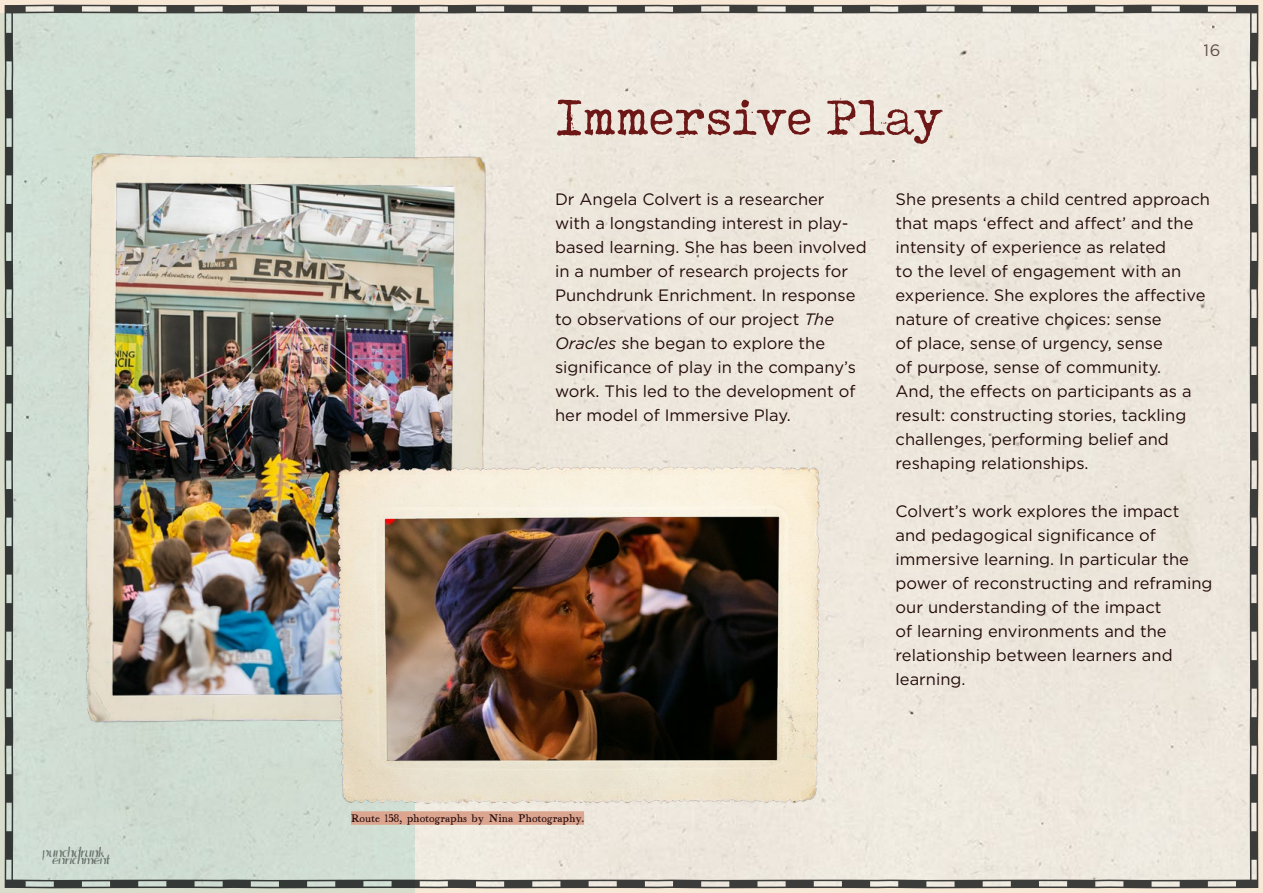
<style>
.page{position:relative;width:1263px;height:893px;background:#fff}
.page>*{position:absolute;margin:0;border:0;box-sizing:border-box;transform-origin:0 0}
.t1{font:56.1px "Tox Typewriter";color:#6d1817}
.t2{font:16.5px/24px "Gotham";color:#240c0d}
.t3{font:12px "Alchemist Serif Font";color:#240c0d}
.s1{font-style:italic}
</style>
<div class="page">
<div style="left:4px;top:4px;width:1255px;height:885px;background:#ede7dd"></div>
<svg style="left:0;top:13px;width:414px;height:880px;background:#c6d3c8"></svg>
<img style="left:62px;top:110px;width:456px;height:677px">
<img style="left:277px;top:422px;width:618px;height:413px">
<div style="left:351px;top:811px;width:233px;height:11px;background:#dca58f"></div>
<div style="left:351px;top:814px;width:233px;height:11px;background:#dca58f"></div>
<h1 class="t1" style="left:555px;top:88px;width:389px">Immersive Play</h1>
<p class="t2" style="left:1204px;top:38px;width:18px">16</p>
<p class="t2" style="left:555px;top:187px;width:313px">Dr Angela Colvert is a researcher<br>with a longstanding interest in play&shy;based learning. She has been involved in a number of research projects for Punchdrunk Enrichment. In response to observations of our project <span class="s1">The Oracles</span> she began to explore the significance of play in the company’s work. This led to the development of her model of Immersive Play.</p>
<p class="t2" style="left:895px;top:187px;width:316px">She presents a child centred approach that maps ‘effect and affect’ and the intensity of experience as related<br>to the level of engagement with an experience. She explores the affective nature of creative choices: sense<br>of place, sense of urgency, sense<br>of purpose, sense of community.<br>And, the effects on participants as a result: constructing stories, tackling challenges, performing belief and reshaping relationships.</p>
<p class="t2" style="left:895px;top:499px;width:318px">Colvert’s work explores the impact and pedagogical significance of immersive learning. In particular the power of reconstructing and reframing our understanding of the impact<br>of learning environments and the relationship between learners and learning.</p>
<p class="t3" style="left:351px;top:812px;width:235px">Route 158, photographs by Nina Photography.</p>
</div>
